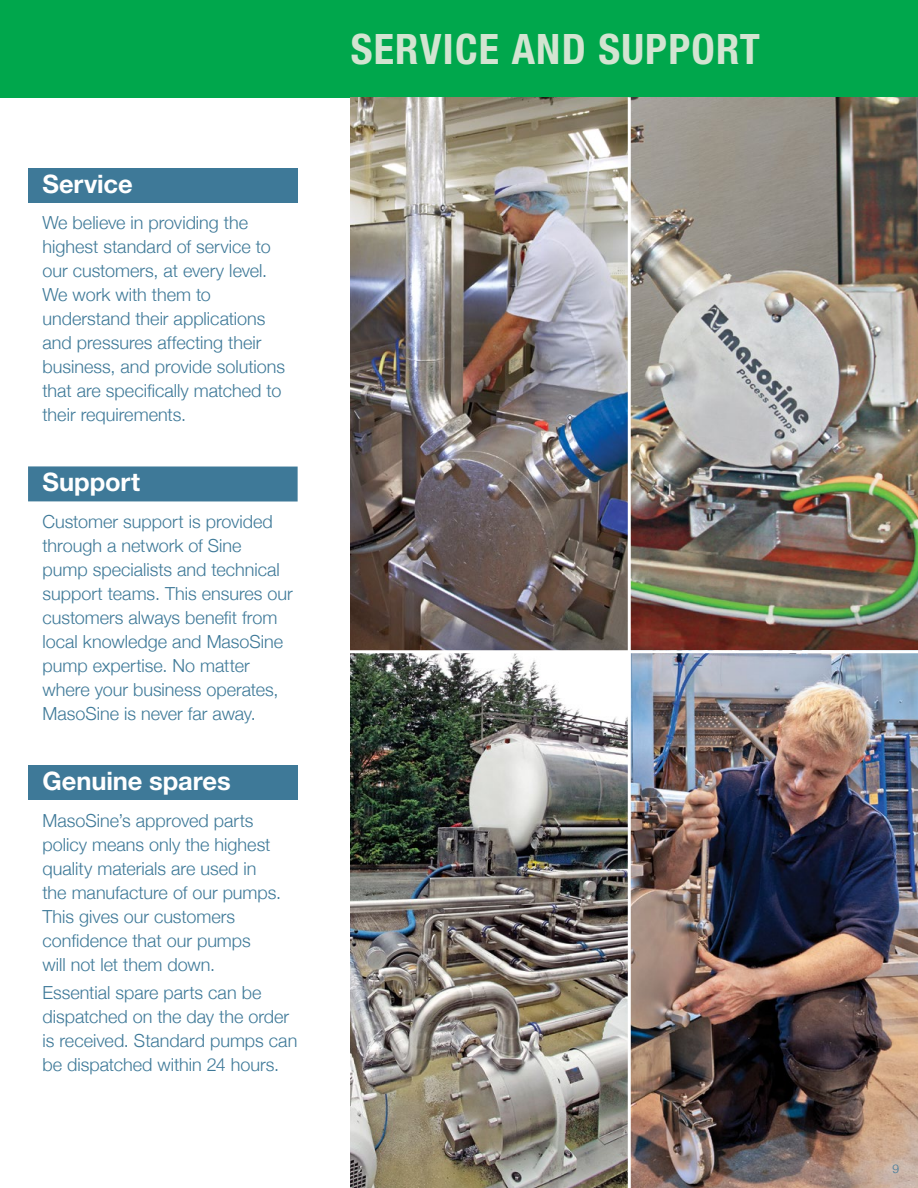
<style>
.page{position:relative;width:918px;height:1188px;background:#fff}
.page>*{position:absolute;margin:0;border:0;box-sizing:border-box;transform-origin:0 0}
.t1{font:700 condensed 42px "Helvetica Neue LT Pro";letter-spacing:.03em;color:#d3e4d1}
.t2{font:700 25.5px "Helvetica Neue LT Pro";letter-spacing:-.005em;color:#fff}
.t3{font:300 18px/24px "Helvetica Neue";color:#3e7998}
.t4{font:300 12px "Helvetica Neue";color:#3e7998}
</style>
<div class="page">
<img style="left:631px;top:649px;width:287px;height:539px">
<img style="left:351px;top:97px;width:277px;height:1091px">
<div style="left:0;top:0;width:918px;height:97px;background:#00a74c"></div>
<div style="left:28px;top:168px;width:270px;height:35px;background:#3e7998"></div>
<div style="left:28px;top:466px;width:270px;height:36px;background:#3e7998"></div>
<div style="left:28px;top:765px;width:270px;height:35px;background:#3e7998"></div>
<hr style="left:327px;top:290px;width:202px;height:3px;background:#fff">
<hr style="left:348px;top:484px;width:570px;height:3px;background:#fff">
<img style="left:631px;top:97px;width:287px;height:552px">
<hr style="left:348px;top:650px;width:570px;height:3px;background:#fff">
<h2 class="t2" style="left:43px;top:168px;width:92px">Service</h2>
<p class="t3" style="left:43px;top:211px;width:244px">We believe in providing the highest standard of service to our customers, at every level.<br>We work with them to understand their applications and pressures affecting their business, and provide solutions that are specifically matched to their requirements.</p>
<h2 class="t2" style="left:43px;top:467px;width:99px">Support</h2>
<p class="t3" style="left:43px;top:509px;width:252px">Customer support is provided through a network of Sine<br>pump specialists and technical support teams. This ensures our customers always benefit from local knowledge and MasoSine pump expertise. No matter where your business operates,<br>MasoSine is never far away.</p>
<h2 class="t2" style="left:43px;top:765px;width:190px">Genuine spares</h2>
<p class="t3" style="left:43px;top:808px;width:240px">MasoSine’s approved parts policy means only the highest quality materials are used in the manufacture of our pumps.<br>This gives our customers confidence that our pumps<br>will not let them down.</p>
<p class="t3" style="left:43px;top:980px;width:256px">Essential spare parts can be dispatched on the day the order is received. Standard pumps can be dispatched within 24 hours.</p>
<h1 class="t1" style="left:351px;top:23px;width:411px">SERVICE AND SUPPORT</h1>
<p class="t4" style="left:892px;top:1161px;width:8px">9</p>
</div>
